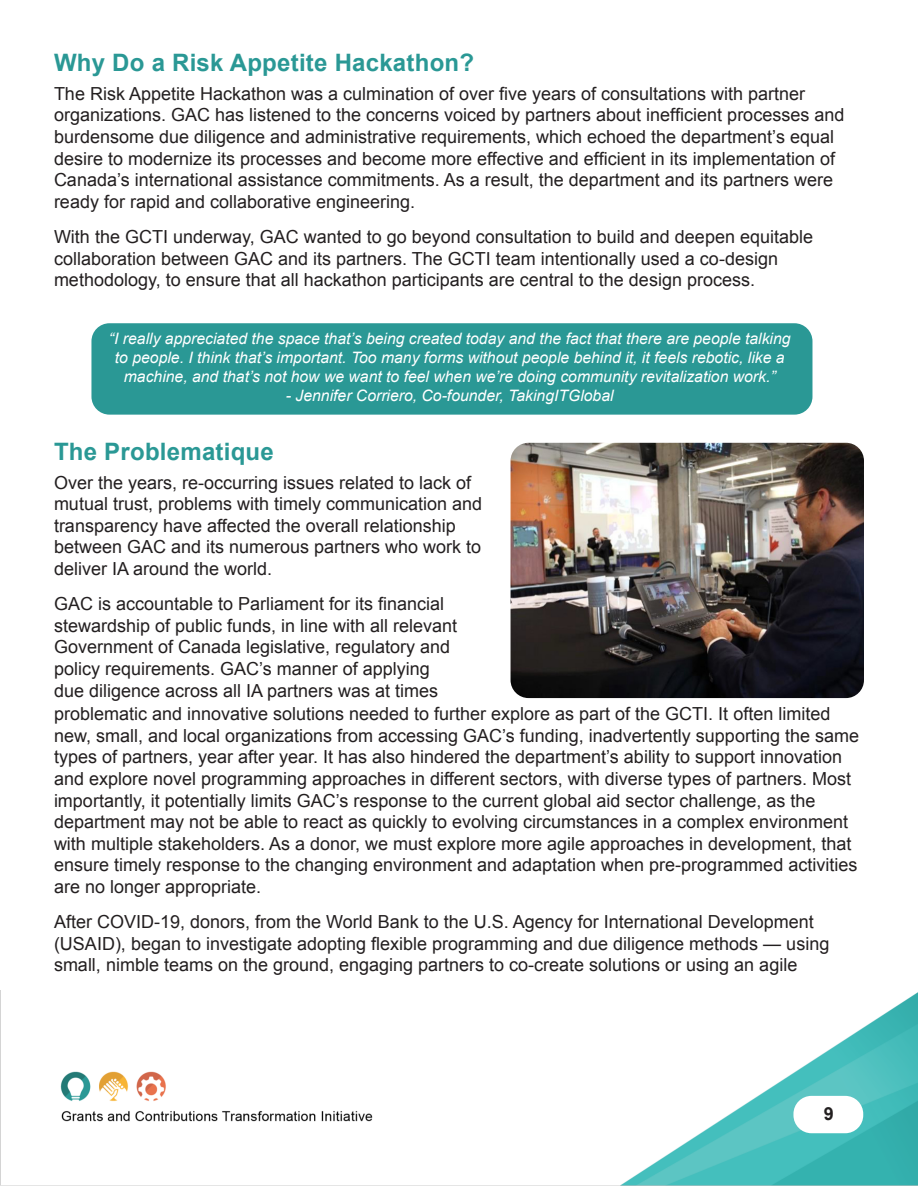
<style>
.page{position:relative;width:918px;height:1188px;background:#fff}
.page>*{position:absolute;margin:0;border:0;box-sizing:border-box;transform-origin:0 0}
.Subheading{font:700 24px "Arial";letter-spacing:.01em;color:#2a9895}
.Paragraph{font:18px/21.6px "Arial";color:#231f20}
.t1{font:700 18px "Arial";color:#231f20}
.t2{font:italic 15.75px/18.9px "Arial";color:#fff;text-align:center}
</style>
<div class="page">
<img style="left:0;top:990px;width:918px;height:196px">
<div style="left:91px;top:323px;width:721px;height:92px;background:#2a9895;border-radius:18px"></div>
<img style="left:511px;top:443px;width:353px;height:255px">
<div style="left:793px;top:1096px;width:70px;height:37px;background:#fff;border-radius:18px"></div>
<p class="Subheading" style="left:54px;top:47px;width:422px">Why Do a Risk Appetite Hackathon?</p>
<p class="Paragraph" style="left:54px;top:83px;width:792px">The Risk Appetite Hackathon was a culmination of over five years of consultations with partner organizations. GAC has listened to the concerns voiced by partners about inefficient processes and burdensome due diligence and administrative requirements, which echoed the department’s equal desire to modernize its processes and become more effective and efficient in its implementation of Canada’s international assistance commitments. As a result, the department and its partners were ready for rapid and collaborative engineering.</p>
<p class="Paragraph" style="left:54px;top:226px;width:761px">With the GCTI underway, GAC wanted to go beyond consultation to build and deepen equitable collaboration between GAC and its partners. The GCTI team intentionally used a co-design methodology, to ensure that all hackathon participants are central to the design process.</p>
<p class="t2" style="left:109px;top:329px;width:683px">“I really appreciated the space that’s being created today and the fact that there are people talking to people. I think that’s important. Too many forms without people behind it, it feels rebotic, like a machine, and that’s not how we want to feel when we’re doing community revitalization work.”</p>
<p class="t2" style="left:286px;top:386px;width:329px">- Jennifer Corriero, Co-founder, TakingITGlobal</p>
<p class="Subheading" style="left:54px;top:436px;width:221px">The Problematique</p>
<p class="Paragraph" style="left:54px;top:472px;width:430px">Over the years, re-occurring issues related to lack of mutual trust, problems with timely communication and transparency have affected the overall relationship between GAC and its numerous partners who work to deliver IA around the world.</p>
<p class="Paragraph" style="left:54px;top:593px;width:405px">GAC is accountable to Parliament for its financial stewardship of public funds, in line with all relevant Government of Canada legislative, regulatory and policy requirements. GAC’s manner of applying due diligence across all IA partners was at times</p>
<p class="Paragraph" style="left:54px;top:703px;width:807px">problematic and innovative solutions needed to further explore as part of the GCTI. It often limited new, small, and local organizations from accessing GAC’s funding, inadvertently supporting the same types of partners, year after year. It has also hindered the department’s ability to support innovation and explore novel programming approaches in different sectors, with diverse types of partners. Most importantly, it potentially limits GAC’s response to the current global aid sector challenge, as the department may not be able to react as quickly to evolving circumstances in a complex environment with multiple stakeholders. As a donor, we must explore more agile approaches in development, that ensure timely response to the changing environment and adaptation when pre-programmed activities are no longer appropriate.</p>
<p class="Paragraph" style="left:54px;top:911px;width:777px">After COVID-19, donors, from the World Bank to the U.S. Agency for International Development (USAID), began to investigate adopting flexible programming and due diligence methods — using small, nimble teams on the ground, engaging partners to co-create solutions or using an agile</p>
<p class="t1" style="left:824px;top:1102px;width:12px">9</p>
</div>
